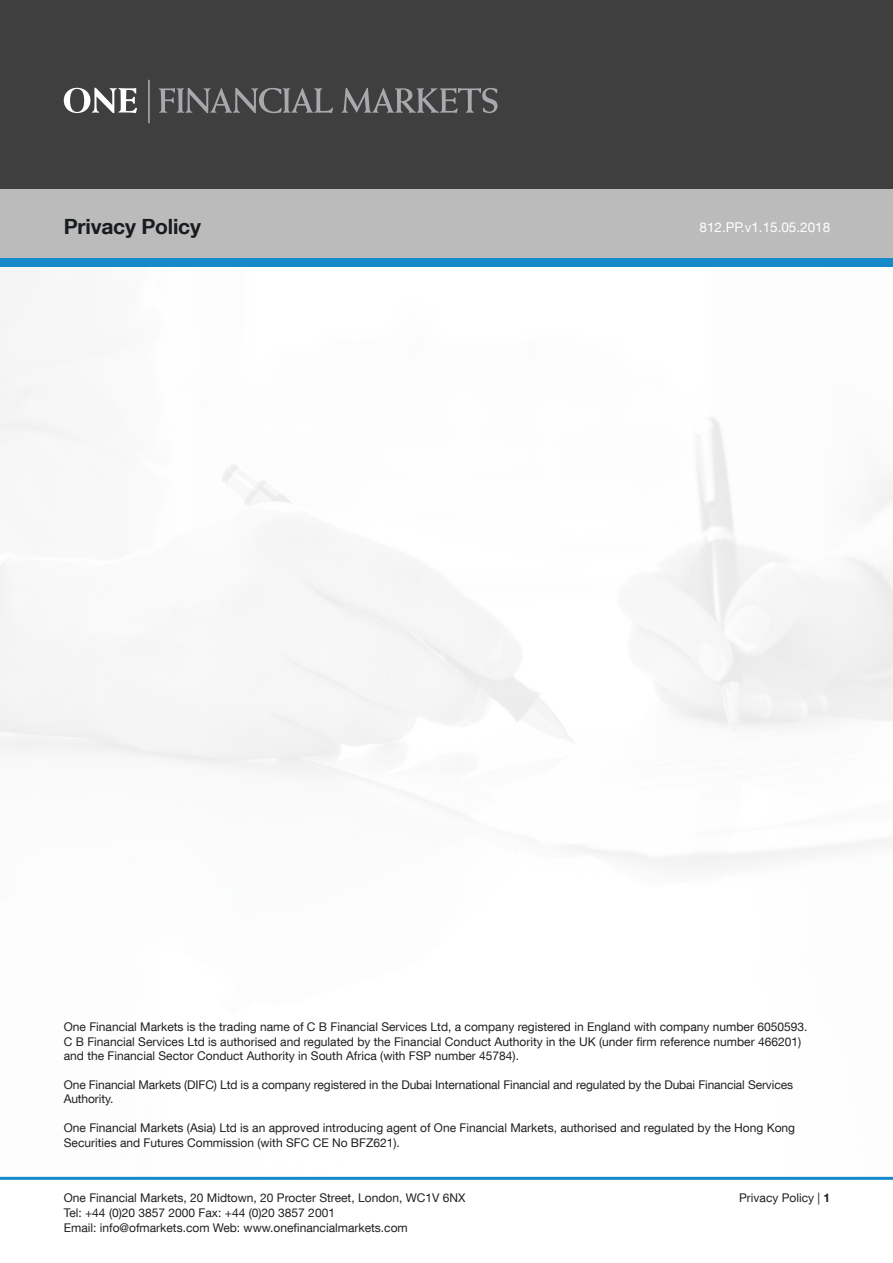
<style>
.page{position:relative;width:893px;height:1263px;background:#fff}
.page>*{position:absolute;margin:0;border:0;box-sizing:border-box;transform-origin:0 0}
.heading{font:700 21px "Helvetica Neue LT Com";letter-spacing:-.01em;color:#181c1f}
.copy{font:13.5px "Helvetica Neue LT Com";color:#fff}
.copy-2{font:12px/15px "Helvetica Neue LT Com";color:#231f20}
.s1{font-weight:700}
</style>
<div class="page">
<hr style="left:0;top:1177px;width:893px;height:3px;background:#1589c9">
<div style="left:0;top:0;width:893px;height:190px;background:#3f3f3f"></div>
<div style="left:0;top:189px;width:893px;height:70px;background:#bbb"></div>
<div style="left:0;top:258px;width:893px;height:9px;background:#1589c9"></div>
<svg style="left:64px;top:88px;width:73px;height:25px"></svg>
<svg style="left:159px;top:88px;width:174px;height:25px"></svg>
<svg style="left:342px;top:88px;width:155px;height:25px"></svg>
<hr style="left:148px;top:80px;width:2px;height:43px;background:#a8a9ad">
<p class="heading" style="left:64px;top:213px;width:139px">Privacy Policy</p>
<p class="copy" style="left:700px;top:219px;width:132px">812.PP.v1.15.05.2018</p>
<p class="copy-2" style="left:64px;top:1019px;width:745px">One Financial Markets is the trading name of C B Financial Services Ltd, a company registered in England with company number 6050593.</p>
<p class="copy-2" style="left:64px;top:1034px;width:739px">C B Financial Services Ltd is authorised and regulated by the Financial Conduct Authority in the UK (under firm reference number 466201)</p>
<p class="copy-2" style="left:64px;top:1048px;width:457px">and the Financial Sector Conduct Authority in South Africa (with FSP number 45784).</p>
<p class="copy-2" style="left:64px;top:1077px;width:731px;line-height:14.4px">One Financial Markets (DIFC) Ltd is a company registered in the Dubai International Financial and regulated by the Dubai Financial Services<br>Authority.</p>
<p class="copy-2" style="left:64px;top:1120px;width:733px;line-height:14.4px">One Financial Markets (Asia) Ltd is an approved introducing agent of One Financial Markets, authorised and regulated by the Hong Kong<br>Securities and Futures Commission (with SFC CE No BFZ621).</p>
<p class="copy-2" style="left:64px;top:1190px;width:403px">One Financial Markets, 20 Midtown, 20 Procter Street, London, WC1V 6NX<br>Tel: +44 (0)20 3857 2000 Fax: +44 (0)20 3857 2001<br>Email: info@ofmarkets.com Web: www.onefinancialmarkets.com</p>
<p class="copy-2" style="left:739px;top:1190px;width:93px">Privacy Policy | <span class="s1">1</span></p>
</div>
